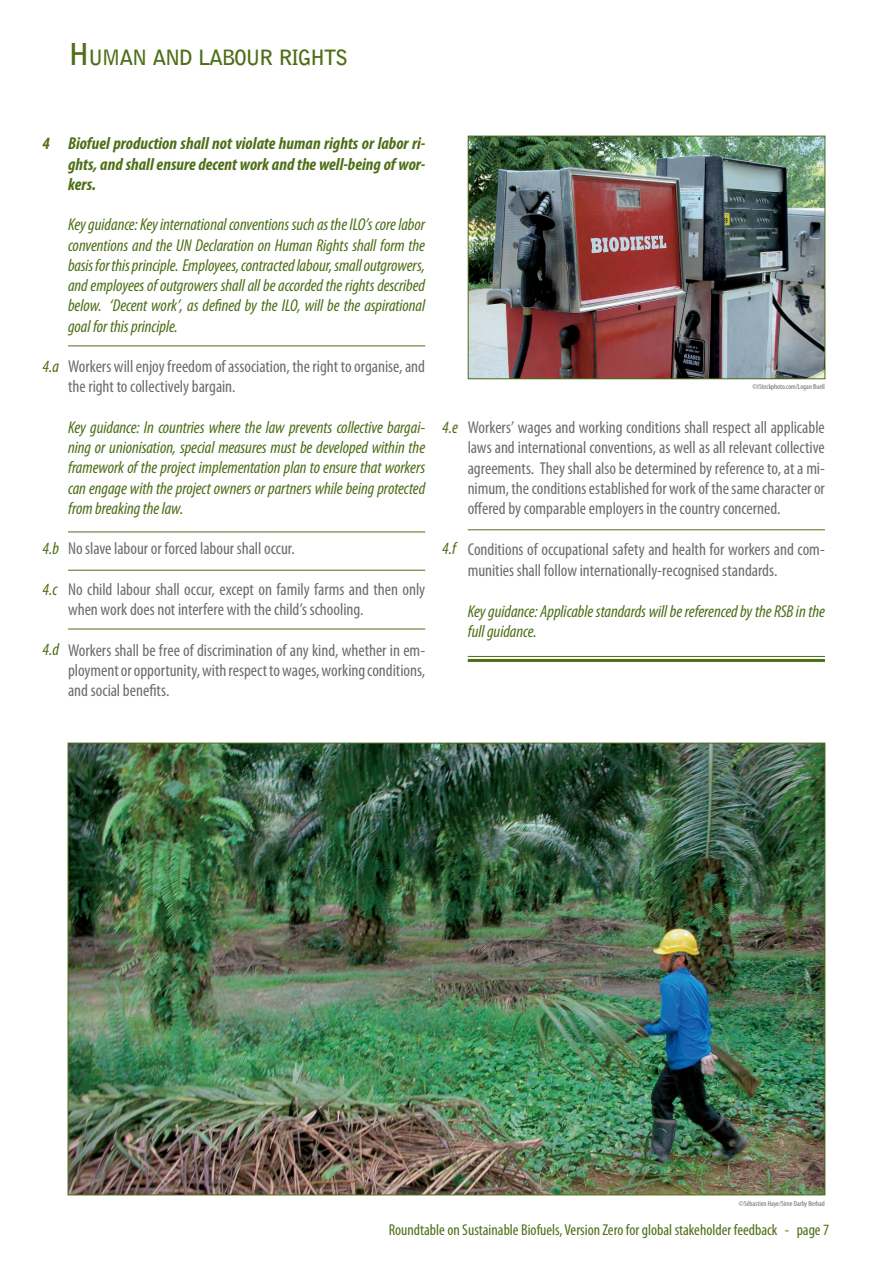
<style>
.page{position:relative;width:893px;height:1263px;background:#fff}
.page>*{position:absolute;margin:0;border:0;box-sizing:border-box;transform-origin:0 0}
.t1{font:700 21px "Bell Gothic Std";letter-spacing:-.07em;color:#4e6e17}
.t2{font:condensed 17.25px/20.2px "Myriad Pro";letter-spacing:-.005em;color:#6c6d70}
.t3{font:italic condensed 17.25px/20.2px "Myriad Pro";letter-spacing:-.005em;color:#4e6e17;text-align:justify}
.t4{font:italic 700 condensed 17.25px/20.2px "Myriad Pro";color:#4e6e17;text-align:justify}
.t5{font:condensed 15.75px "Myriad Pro";color:#4e6e17}
.t6{font:condensed 7.5px "Myriad Pro";color:#6c6d70}
.s1{font-size:30px}
</style>
<div class="page">
<hr style="left:68px;top:345px;width:357px;height:1px;background:#4e6e17">
<hr style="left:68px;top:531px;width:357px;height:1px;background:#4e6e17">
<hr style="left:68px;top:570px;width:357px;height:1px;background:#4e6e17">
<hr style="left:68px;top:629px;width:357px;height:1px;background:#4e6e17">
<hr style="left:468px;top:529px;width:357px;height:1px;background:#4e6e17">
<hr style="left:468px;top:656px;width:357px;height:1px;background:#4e6e17">
<hr style="left:468px;top:659px;width:357px;height:3px;background:#4e6e17">
<img style="left:70px;top:745px;width:753px;height:448px">
<img style="left:470px;top:138px;width:353px;height:239px">
<div style="left:468px;top:136px;width:357px;height:243px;border:1px solid #4e6e17"></div>
<p class="t1" style="left:68px;top:44px;width:279px"><span class="s1">H</span> UMAN AND LABOUR RIG HTS</p>
<p class="t4" style="left:43px;top:133px;width:9px">4</p>
<p class="t3" style="left:43px;top:356px;width:18px">4.a</p>
<p class="t3" style="left:43px;top:538px;width:18px">4.b</p>
<p class="t3" style="left:43px;top:578px;width:16px">4.c</p>
<p class="t3" style="left:43px;top:639px;width:18px">4.d</p>
<p class="t4" style="left:68px;top:133px;width:359px">Biofuel production shall not violate human rights or labor ri&shy;ghts, and shall ensure decent work and the well-being of wor&shy;kers.</p>
<p class="t3" style="left:68px;top:214px;width:359px">Key guidance: Key international conventions such as the ILO’s core labor conventions and the UN Declaration on Human Rights shall form the basis for this principle. Employees, contracted labour, small outgrowers, and employees of outgrowers shall all be accorded the rights described below. ‘Decent work’, as defined by the ILO, will be the aspirational goal for this principle.</p>
<p class="t2" style="left:68px;top:356px;width:359px">Workers will enjoy freedom of association, the right to organise, and the right to collectively bargain.</p>
<p class="t3" style="left:68px;top:417px;width:359px">Key guidance: In countries where the law prevents collective bargai&shy;ning or unionisation, special measures must be developed within the framework of the project implementation plan to ensure that workers can engage with the project owners or partners while being protected from breaking the law.</p>
<p class="t2" style="left:68px;top:538px;width:228px">No slave labour or forced labour shall occur.</p>
<p class="t2" style="left:68px;top:579px;width:359px">No child labour shall occur, except on family farms and then only when work does not interfere with the child’s schooling.</p>
<p class="t2" style="left:68px;top:640px;width:359px;text-align:justify">Workers shall be free of discrimination of any kind, whether in em&shy;ployment or opportunity, with respect to wages, working conditions, and social benefits.</p>
<p class="t6" style="left:752px;top:382px;width:74px">©iStockphoto.com/Logan Buell</p>
<p class="t3" style="left:442px;top:416px;width:17px">4.e</p>
<p class="t3" style="left:442px;top:538px;width:15px">4.f</p>
<p class="t2" style="left:468px;top:417px;width:359px;text-align:justify">Workers’ wages and working conditions shall respect all applicable laws and international conventions, as well as all relevant collective agreements. They shall also be determined by reference to, at a mi&shy;nimum, the conditions established for work of the same character or offered by comparable employers in the country concerned.</p>
<p class="t2" style="left:468px;top:538px;width:359px;line-height:21.6px">Conditions of occupational safety and health for workers and com&shy;munities shall follow internationally-recognised standards.</p>
<p class="t3" style="left:468px;top:601px;width:359px">Key guidance: Applicable standards will be referenced by the RSB in the full guidance.</p>
<p class="t6" style="left:739px;top:1199px;width:87px">©Sébastien Haye/Sime Darby Berhad</p>
<p class="t5" style="left:389px;top:1220px;width:442px">Roundtable on Sustainable Biofuels, Version Zero for global stakeholder feedback - page 7</p>
</div>
